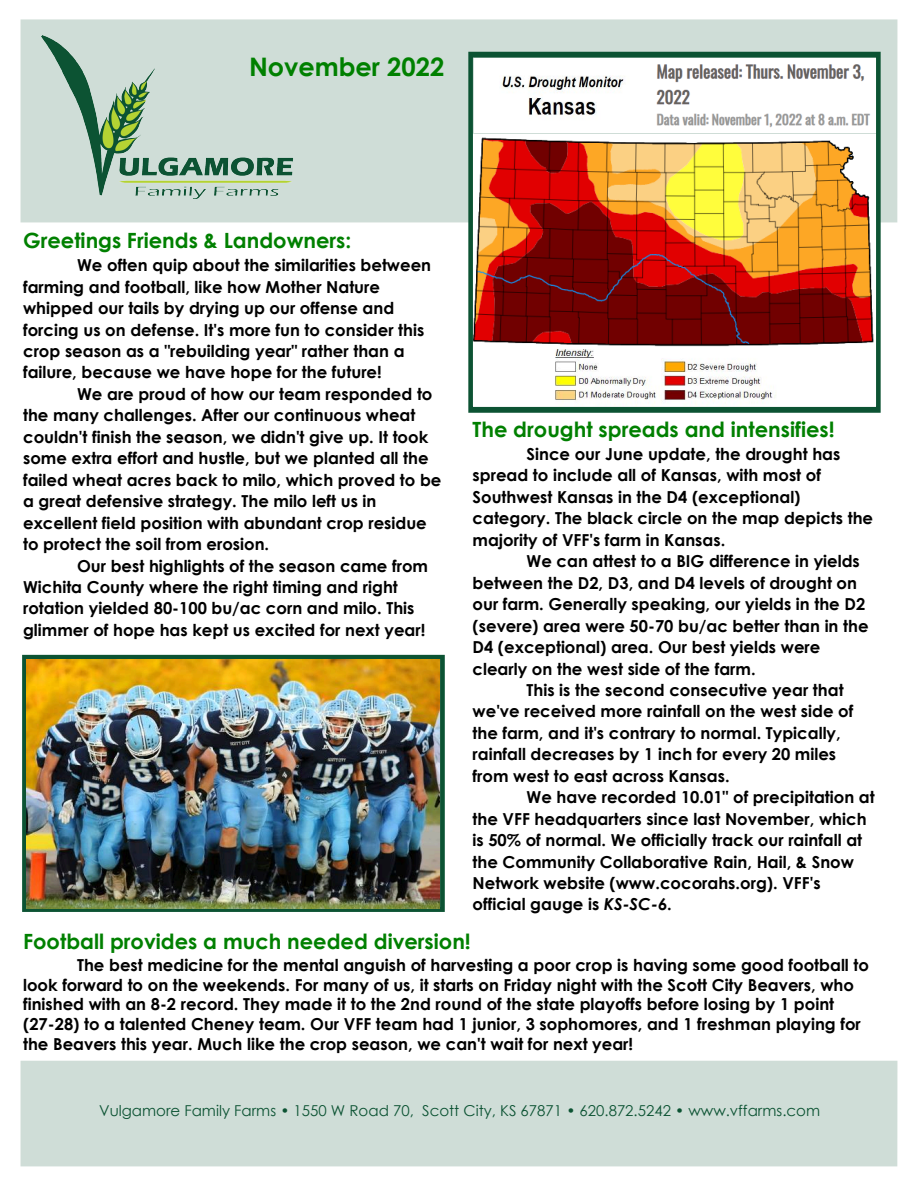
<style>
.page{position:relative;width:918px;height:1188px;background:#fff}
.page>*{position:absolute;margin:0;border:0;box-sizing:border-box;transform-origin:0 0}
.t1{font:700 25.5px "Century Gothic";color:#008000}
.t2{font:700 21px "Century Gothic";color:#008000}
.t3{font:700 16.5px/21.5px "Century Gothic";color:#000}
.t4{font:15px "Century Gothic";color:#0c5333}
.s1{font-style:inherit}
.s2{font-style:italic}
</style>
<div class="page">
<div style="left:21px;top:1061px;width:876px;height:105px;background:#cfddd7"></div>
<div style="left:21px;top:19px;width:876px;height:203px;background:#cfddd7"></div>
<img style="left:41px;top:36px;width:252px;height:162px">
<img style="left:555px;top:349px;width:221px;height:57px">
<img style="left:474px;top:58px;width:401px;height:289px">
<div style="left:468px;top:52px;width:413px;height:360px;border:5px solid #0c5333"></div>
<div style="left:22px;top:655px;width:423px;height:257px;border:4px solid #0c5333"></div>
<img style="left:26px;top:660px;width:413px;height:248px">
<h1 class="t1" style="left:249px;top:48px;width:197px">November 2022</h1>
<p class="t2" style="left:23px;top:224px;width:330px">Greetings Friends &amp; Landowners:</p>
<p class="t3" style="left:23px;top:254px;width:410px;text-indent:54px">We often quip about the similarities between farming and football, like how Mother Nature whipped our tails by drying up our offense and forcing us on defense. It's more fun to consider this crop season as a "rebuilding year" rather than a failure, because we have hope for the future!</p>
<p class="t3" style="left:23px;top:383px;width:420px;text-indent:54px">We are proud of how our team responded to the many challenges. After our continuous wheat couldn't finish the season, we didn't give up. It took some extra effort and hustle, but we planted all the failed wheat acres back to milo, which proved to be a great defensive strategy. The milo left us in excellent field position with abundant crop residue to protect the soil from erosion.</p>
<p class="t3" style="left:23px;top:554px;width:407px;text-indent:54px">Our best highlights of the season came from Wichita County where the right timing and right rotation yielded 80-100 bu/ac corn and milo. This glimmer of hope has kept us excited for next year!</p>
<p class="t2" style="left:473px;top:413px;width:364px">The d<span class="s1">rought</span> spreads and i<span class="s1">ntensifies</span>!</p>
<p class="t3" style="left:473px;top:443px;width:402px;text-indent:54px">Since our June update, the drought has spread to include all of Kansas, with most of Southwest Kansas in the D4 (exceptional) category. The black circle on the map depicts the majority of VFF's farm in Kansas.</p>
<p class="t3" style="left:527px;top:550px;width:335px">We can attest to a BIG difference in yields</p>
<p class="t3" style="left:473px;top:571px;width:386px">between the D2, D3, and D4 levels of drought on</p>
<p class="t3" style="left:473px;top:593px;width:394px">our farm. Generally speaking, our yields in the D2</p>
<p class="t3" style="left:473px;top:614px;width:397px">(severe) area were 50-70 bu/ac better than in the</p>
<p class="t3" style="left:473px;top:636px;width:349px">D4 (exceptional) area. Our best yields were</p>
<p class="t3" style="left:473px;top:657px;width:285px">clearly on the west side of the farm.</p>
<p class="t3" style="left:527px;top:679px;width:319px">This is the second consecutive year that</p>
<p class="t3" style="left:473px;top:700px;width:382px">we've received more rainfall on the west side of</p>
<p class="t3" style="left:473px;top:721px;width:370px">the farm, and it's contrary to normal. Typically,</p>
<p class="t3" style="left:473px;top:743px;width:365px">rainfall decreases by 1 inch for every 20 miles</p>
<p class="t3" style="left:473px;top:764px;width:259px">from west to east across Kansas.</p>
<p class="t3" style="left:527px;top:786px;width:350px">We have recorded 10.01" of precipitation at</p>
<p class="t3" style="left:473px;top:807px;width:396px">the VFF headquarters since last November, which</p>
<p class="t3" style="left:473px;top:829px;width:391px">is 50% of normal. We officially track our rainfall at</p>
<p class="t3" style="left:473px;top:850px;width:383px">the Community Collaborative Rain, Hail, &amp; Snow</p>
<p class="t3" style="left:473px;top:872px;width:350px">Network website (www.cocorahs.org). VFF's</p>
<p class="t3" style="left:473px;top:893px;width:201px">official gauge is <span class="s2">KS-SC-6</span>.</p>
<p class="t2" style="left:23px;top:926px;width:449px">Football provides a much needed diversion!</p>
<p class="t3" style="left:23px;top:954px;width:847px;line-height:19.8px;text-indent:54px">The best medicine for the mental anguish of harvesting a poor crop is having some good football to look forward to on the weekends. For many of us, it starts on Friday night with the Scott City Beavers, who finished with an 8-2 record. They made it to the 2nd round of the state playoffs before losing by 1 point (27-28) to a talented Cheney team. Our VFF team had 1 junior, 3 sophomores, and 1 freshman playing for the Beavers this year. Much like the crop season, we can't wait for next year!</p>
<p class="t4" style="left:99px;top:1100px;width:722px">Vulgamore Family Farms • 1550 W Road 70, Scott City, KS 67871 • 620.872.5242 • www.vffarms.com</p>
</div>
